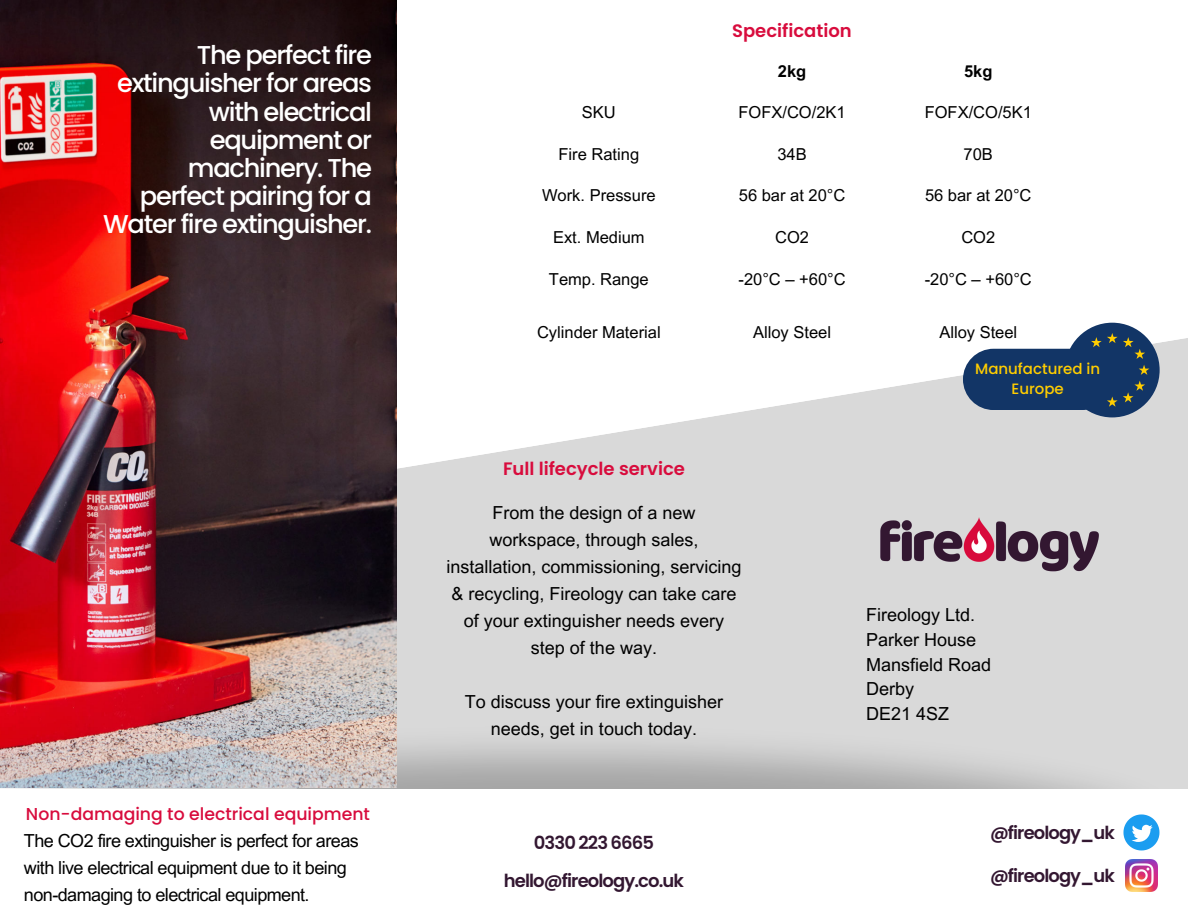
<style>
.page{position:relative;width:1188px;height:918px;background:#fff}
.page>*{position:absolute;margin:0;border:0;box-sizing:border-box;transform-origin:0 0}
.t1{font:500 25.8px/28.2px "Poppins";letter-spacing:-.05em;color:#fff;text-align:right}
.t2{font:18px/27px "Arial MT Pro";color:#000;text-align:center}
.t3{font:18px/27px "Arial MT Pro";letter-spacing:-.03em;color:#000}
.t4{font:600 18px "Poppins";letter-spacing:-.05em;color:#331731}
.t5{font:600 18px "Poppins";color:#d80c3d}
.t6{font:500 17.25px "Poppins";color:#d80c3d}
.t7{font:16.5px "Arial MT Pro";color:#000}
.t8{font:700 16.5px "Arial MT Pro";color:#000}
.t9{font:500 15px/20.1px "Poppins";color:#ffcd00;text-align:center}
</style>
<div class="page">
<svg style="left:396px;top:321px;width:792px;height:340px;fill:#d9d9d9"></svg>
<img style="left:6px;top:661px;width:1182px;height:128px">
<svg style="left:1123px;top:814px;width:36px;height:36px"></svg>
<img style="left:1126px;top:860px;width:31px;height:31px">
<div style="left:1065px;top:323px;width:95px;height:94px;background:#123566;border-radius:50%"></div>
<svg style="left:1075px;top:333px;width:74px;height:74px"></svg>
<div style="left:1091px;top:349px;width:43px;height:42px;background:#123566;border-radius:50%"></div>
<div style="left:963px;top:349px;width:149px;height:61px;background:#123566;border-radius:31px"></div>
<img style="left:866px;top:505px;width:248px;height:79px">
<img style="left:0;top:0;width:396px;height:788px">
<p class="t1" style="left:103px;top:41px;width:270px">The perfect fire extinguisher for areas with electrical equipment or machinery. The perfect pairing for a<br>Water fire extinguisher.</p>
<p class="t6" style="left:26px;top:801px;width:345px">Non-damaging to electrical equipment</p>
<p class="t3" style="left:24px;top:829px;width:336px">The CO2 fire extinguisher is perfect for areas with live electrical equipment due to it being non-damaging to electrical equipment.</p>
<p class="t5" style="left:732px;top:18px;width:121px">Specification</p>
<p class="t8" style="left:778px;top:65px;width:30px">2kg</p>
<p class="t8" style="left:964px;top:65px;width:30px">5kg</p>
<p class="t7" style="left:582px;top:106px;width:35px">SKU</p>
<p class="t7" style="left:739px;top:106px;width:109px">FOFX/CO/2K1</p>
<p class="t7" style="left:925px;top:106px;width:109px">FOFX/CO/5K1</p>
<p class="t7" style="left:559px;top:148px;width:82px">Fire Rating</p>
<p class="t7" style="left:777px;top:148px;width:31px">34B</p>
<p class="t7" style="left:964px;top:148px;width:31px">70B</p>
<p class="t7" style="left:542px;top:189px;width:115px">Work. Pressure</p>
<p class="t7" style="left:739px;top:189px;width:108px">56 bar at 20°C</p>
<p class="t7" style="left:925px;top:189px;width:108px">56 bar at 20°C</p>
<p class="t7" style="left:553px;top:231px;width:93px">Ext. Medium</p>
<p class="t7" style="left:775px;top:231px;width:35px">CO2</p>
<p class="t7" style="left:961px;top:231px;width:35px">CO2</p>
<p class="t7" style="left:549px;top:273px;width:101px">Temp. Range</p>
<p class="t7" style="left:739px;top:273px;width:109px">-20°C – +60°C</p>
<p class="t7" style="left:925px;top:273px;width:109px">-20°C – +60°C</p>
<p class="t7" style="left:537px;top:326px;width:125px">Cylinder Material</p>
<p class="t7" style="left:753px;top:326px;width:79px">Alloy Steel</p>
<p class="t7" style="left:939px;top:326px;width:79px">Alloy Steel</p>
<p class="t9" style="left:975px;top:359px;width:126px">Manufactured in<br>Europe</p>
<p class="t5" style="left:503px;top:456px;width:183px">Full lifecycle service</p>
<p class="t2" style="left:446px;top:501px;width:297px">From the design of a new workspace, through sales, installation, commissioning, servicing &amp; recycling, Fireology can take care of your extinguisher needs every step of the way.</p>
<p class="t2" style="left:465px;top:690px;width:260px">To discuss your fire extinguisher needs, get in touch today.</p>
<p class="t4" style="left:534px;top:830px;width:122px">0330 223 6665</p>
<p class="t4" style="left:504px;top:868px;width:182px">hello@fireology.co.uk</p>
<p class="t2" style="left:866px;top:604px;width:111px">Fireology Ltd.</p>
<p class="t2" style="left:866px;top:628px;width:112px">Parker House</p>
<p class="t2" style="left:866px;top:653px;width:127px">Mansfield Road</p>
<p class="t2" style="left:866px;top:678px;width:50px">Derby</p>
<p class="t2" style="left:866px;top:703px;width:85px">DE21 4SZ</p>
<p class="t4" style="left:990px;top:820px;width:126px">@fireology_uk</p>
<p class="t4" style="left:990px;top:863px;width:126px">@fireology_uk</p>
</div>
